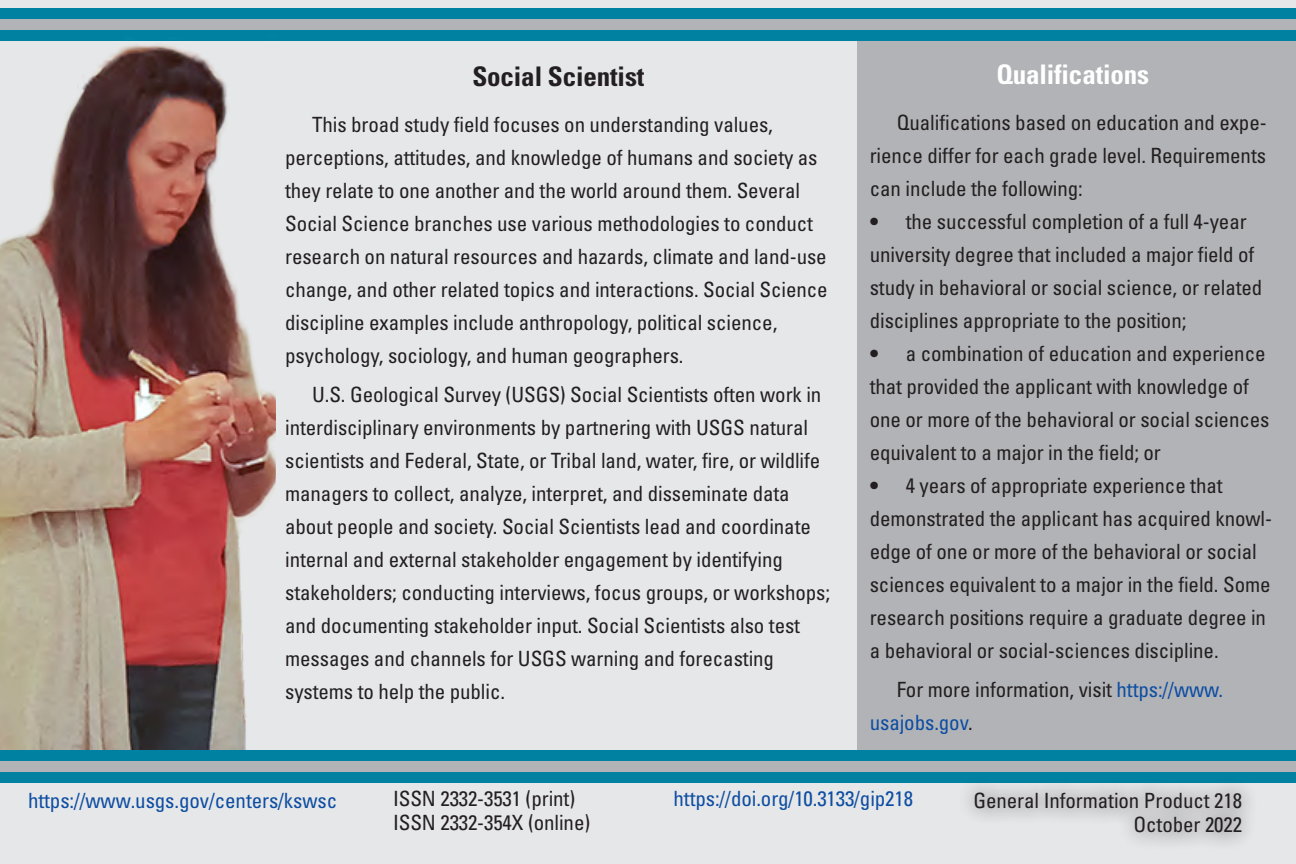
<style>
.page{position:relative;width:1296px;height:864px;background:#e6e7e9}
.page>*{position:absolute;margin:0;border:0;box-sizing:border-box;transform-origin:0 0}
.Heading_1{font:700 condensed 27px "Univers";letter-spacing:-.005em;color:#231f20}
.Heading_1-2{font:700 condensed 27px "Univers";letter-spacing:-.005em;color:#fff}
.Colophon{font:condensed 21px/33px "Univers";letter-spacing:-.005em;color:#231f20}
.Colophon-2{font:condensed 21px "Univers";letter-spacing:-.005em;color:#0d4da1}
.s1{font-weight:700}
.s2{color:#0d4da1}
</style>
<div class="page">
<div style="left:858px;top:41px;width:438px;height:731px;background:#b2b3b7"></div>
<div style="left:0;top:9px;width:1296px;height:32px;background:#0081a1"></div>
<div style="left:0;top:19px;width:1296px;height:11px;background:#b2b3b7"></div>
<img style="left:0;top:45px;width:275px;height:705px">
<div style="left:0;top:750px;width:1296px;height:33px;background:#0081a1"></div>
<div style="left:0;top:761px;width:1296px;height:11px;background:#b2b3b7"></div>
<div style="left:957px;top:773px;width:303px;height:79px;background:#231f20;opacity:.75"></div>
<p class="Heading_1" style="left:472px;top:60px;width:174px">Social Scientist</p>
<p class="Colophon" style="left:285px;top:108px;width:544px;text-indent:27px">This broad study field focuses on understanding values, perceptions, attitudes, and knowledge of humans and society as they relate to one another and the world around them. Several Social Science branches use various methodologies to conduct research on natural resources and hazards, climate and land-use change, and other related topics and interactions. Social Science discipline examples include anthropology, political science, psychology, sociology, and human geographers.</p>
<p class="Colophon" style="left:285px;top:378px;width:547px;text-indent:27px">U.S. Geological Survey (USGS) Social Scientists often work in interdisciplinary environments by partnering with USGS natural scientists and Federal, State, or Tribal land, water, fire, or wildlife managers to collect, analyze, interpret, and disseminate data about people and society. Social Scientists lead and coordinate internal and external stakeholder engagement by identifying stakeholders; conducting interviews, focus groups, or workshops; and documenting stakeholder input. Social Scientists also test messages and channels for USGS warning and forecasting systems to help the public.</p>
<p class="Heading_1-2" style="left:996px;top:57px;width:154px">Qualifications</p>
<p class="Colophon" style="left:870px;top:106px;width:399px;text-align:justify;text-indent:27px">Qualifications based on education and expe&shy;rience differ for each grade level. Requirements can include the following:</p>
<p class="Colophon" style="left:870px;top:205px;width:394px"><span class="s1">•</span> the successful completion of a full 4-year university degree that included a major field of study in behavioral or social science, or related disciplines appropriate to the position;</p>
<p class="Colophon" style="left:870px;top:337px;width:401px"><span class="s1">•</span> a combination of education and experience that provided the applicant with knowledge of one or more of the behavioral or social sciences equivalent to a major in the field; or</p>
<p class="Colophon" style="left:870px;top:469px;width:404px"><span class="s1">•</span> 4 years of appropriate experience that demonstrated the applicant has acquired knowl&shy;edge of one or more of the behavioral or social sciences equivalent to a major in the field. Some research positions require a graduate degree in a behavioral or social-sciences discipline.</p>
<p class="Colophon" style="left:870px;top:673px;width:355px;text-indent:27px">For more information, visit <span class="s2">https://www. usajobs.gov</span>.</p>
<p class="Colophon-2" style="left:28px;top:787px;width:311px">https://www.usgs.gov/centers/kswsc</p>
<p class="Colophon" style="left:393px;top:781px;width:184px">ISSN 2332-3531 (print)</p>
<p class="Colophon" style="left:393px;top:805px;width:199px">ISSN 2332-354X (online)</p>
<p class="Colophon-2" style="left:674px;top:785px;width:241px">https://doi.org/10.3133/gip218</p>
<p class="Colophon" style="left:973px;top:788px;width:270px;line-height:24px;text-align:right">General Information Product 218<br>October 2022</p>
</div>
